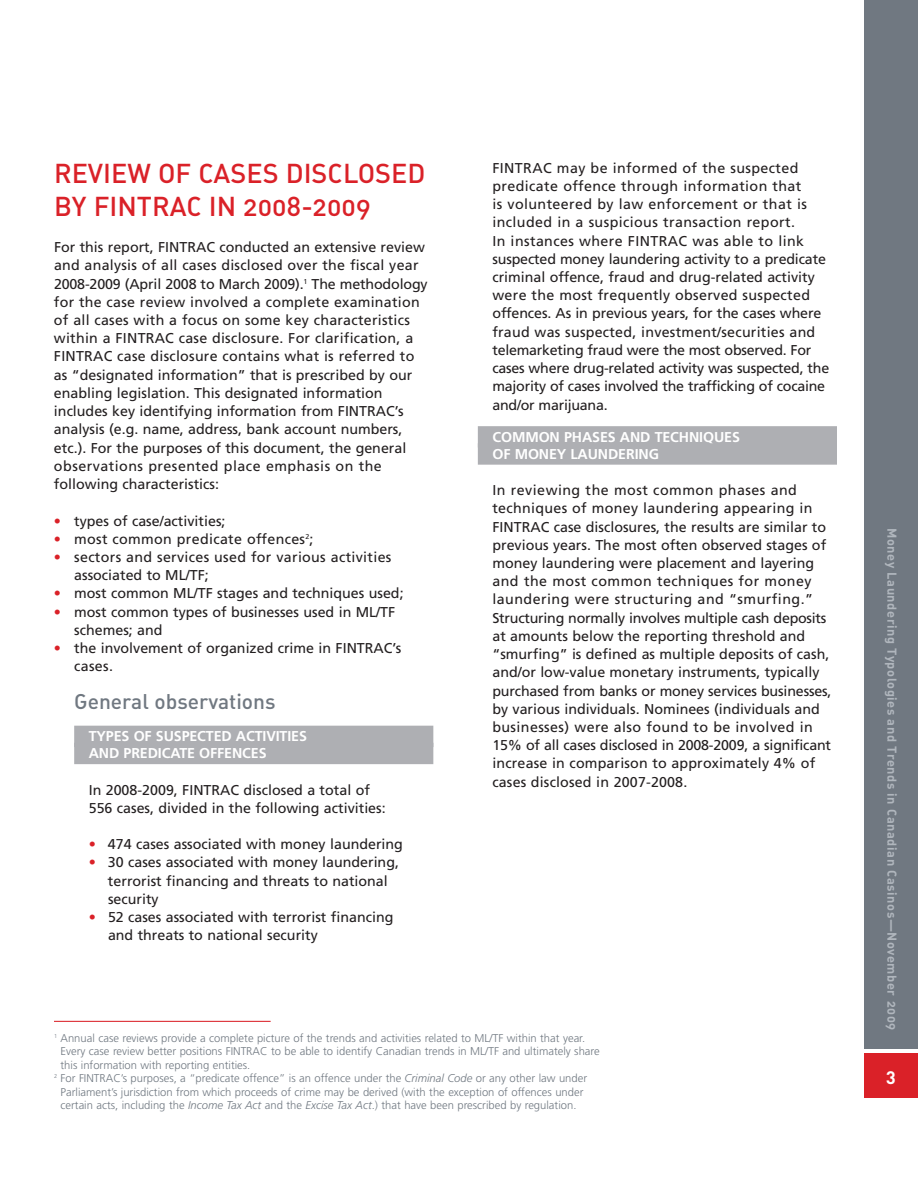
<style>
.page{position:relative;width:918px;height:1188px;background:#fff}
.page>*{position:absolute;margin:0;border:0;box-sizing:border-box;transform-origin:0 0}
.t1{font:27px/32.4px "DIN Medium Alternate";color:#da2128}
.t2{font:21px "DIN Medium Alternate";color:#707881}
.t3{font:18px "DIN Bold Alternate";color:#fff}
.t4{font:14.25px/18.3px "Frutiger";color:#231f20}
.t5{font:14.25px/18.1px "Frutiger";letter-spacing:.02em;color:#231f20}
.t6{font:700 14.25px/17.1px "Frutiger";letter-spacing:-.01em;color:#fff}
.t7{font:12.75px "DIN Bold Alternate";letter-spacing:.045em;color:#b0b6bd}
.t8{font:300 11.25px "Frutiger";color:#707881}
.s1{color:#da2128}
.s2{font-style:italic}
</style>
<div class="page">
<div style="left:74px;top:726px;width:359px;height:21px;background:#aeafb3"></div>
<div style="left:74px;top:743px;width:359px;height:21px;background:#aeafb3"></div>
<div style="left:478px;top:426px;width:359px;height:22px;background:#aeafb3"></div>
<div style="left:478px;top:443px;width:359px;height:22px;background:#aeafb3"></div>
<div style="left:864px;top:1053px;width:54px;height:45px;background:#da2128"></div>
<div style="left:864px;top:0;width:54px;height:1049px;background:#707881"></div>
<hr style="left:54px;top:1021px;width:217px;height:1px;background:#da2128">
<h1 class="t1" style="left:54px;top:158px;width:373px">REVIEW OF CASES DISCLOSED<br>BY FINTRAC IN 2008-2009</h1>
<p class="t4" style="left:54px;top:239px;width:375px">For this report, FINTRAC conducted an extensive review and analysis of all cases disclosed over the fiscal year 2008-2009 (April 2008 to March 2009).<sup>1</sup> The methodology for the case review involved a complete examination of all cases with a focus on some key characteristics within a FINTRAC case disclosure. For clarification, a FINTRAC case disclosure contains what is referred to as “designated information” that is prescribed by our enabling legislation. This designated information includes key identifying information from FINTRAC’s analysis (e.g. name, address, bank account numbers, etc.). For the purposes of this document, the general observations presented place emphasis on the following characteristics:</p>
<p class="t4" style="left:54px;top:513px;width:173px"><span class="s1">•</span> types of case/activities;</p>
<p class="t5" style="left:54px;top:531px;width:261px"><span class="s1">•</span> most common predicate offences<sup>2</sup>;</p>
<p class="t5" style="left:74px;top:549px;width:319px;text-indent:-20px"><span class="s1">•</span> sectors and services used for various activities associated to ML/TF;</p>
<p class="t4" style="left:54px;top:585px;width:351px"><span class="s1">•</span> most common ML/TF stages and techniques used;</p>
<p class="t4" style="left:74px;top:604px;width:323px;text-indent:-20px"><span class="s1">•</span> most common types of businesses used in ML/TF schemes; and</p>
<p class="t4" style="left:74px;top:640px;width:329px;text-indent:-20px"><span class="s1">•</span> the involvement of organized crime in FINTRAC’s cases.</p>
<h2 class="t2" style="left:74px;top:690px;width:203px">General observations</h2>
<p class="t6" style="left:89px;top:729px;width:220px">TYPES OF SUSPECTED ACTIVITIES<br>AND PREDICATE OFFENCES</p>
<p class="t4" style="left:89px;top:782px;width:298px">In 2008-2009, FINTRAC disclosed a total of<br>556 cases, divided in the following activities:</p>
<p class="t4" style="left:89px;top:836px;width:316px"><span class="s1">•</span> 474 cases associated with money laundering</p>
<p class="t4" style="left:108px;top:855px;width:293px;text-indent:-19px"><span class="s1">•</span> 30 cases associated with money laundering, terrorist financing and threats to national security</p>
<p class="t4" style="left:108px;top:909px;width:287px;text-indent:-19px"><span class="s1">•</span> 52 cases associated with terrorist financing and threats to national security</p>
<p class="t4" style="left:492px;top:160px;width:338px">FINTRAC may be informed of the suspected predicate offence through information that<br>is volunteered by law enforcement or that is included in a suspicious transaction report.<br>In instances where FINTRAC was able to link suspected money laundering activity to a predicate criminal offence, fraud and drug-related activity were the most frequently observed suspected offences. As in previous years, for the cases where fraud was suspected, investment/securities and telemarketing fraud were the most observed. For cases where drug-related activity was suspected, the majority of cases involved the trafficking of cocaine and/or marijuana.</p>
<p class="t6" style="left:492px;top:429px;width:249px">COMMON PHASES AND TECHNIQUES<br>OF MONEY LAUNDERING</p>
<p class="t4" style="left:492px;top:482px;width:341px">In reviewing the most common phases and techniques of money laundering appearing in FINTRAC case disclosures, the results are similar to previous years. The most often observed stages of money laundering were placement and layering and the most common techniques for money laundering were structuring and “smurfing.” Structuring normally involves multiple cash deposits at amounts below the reporting threshold and “smurfing” is defined as multiple deposits of cash, and/or low-value monetary instruments, typically purchased from banks or money services businesses, by various individuals. Nominees (individuals and businesses) were also found to be involved in 15% of all cases disclosed in 2008-2009, a significant increase in comparison to approximately 4% of cases disclosed in 2007-2008.</p>
<p class="t8" style="left:54px;top:1033px;width:533px"><sup>1</sup> Annual case reviews provide a complete picture of the trends and activities related to ML/TF within that year.</p>
<p class="t8" style="left:61px;top:1047px;width:541px">Every case review better positions FINTRAC to be able to identify Canadian trends in ML/TF and ultimately share</p>
<p class="t8" style="left:61px;top:1060px;width:191px">this information with reporting entities.</p>
<p class="t8" style="left:54px;top:1074px;width:535px"><sup>2</sup> For FINTRAC’s purposes, a “predicate offence” is an offence under the <span class="s2">Criminal Code</span> or any other law under</p>
<p class="t8" style="left:61px;top:1087px;width:524px">Parliament’s jurisdiction from which proceeds of crime may be derived (with the exception of offences under</p>
<p class="t8" style="left:61px;top:1101px;width:517px">certain acts, including the <span class="s2">Income Tax Act</span> and the <span class="s2">Excise Tax Act</span>.) that have been prescribed by regulation.</p>
<p class="t7" style="left:900px;top:528px;width:504px;rotate:90deg">Money Laundering Typologies and Trends in Canadian Casinos—November 2009</p>
<p class="t3" style="left:886px;top:1065px;width:11px">3</p>
</div>
